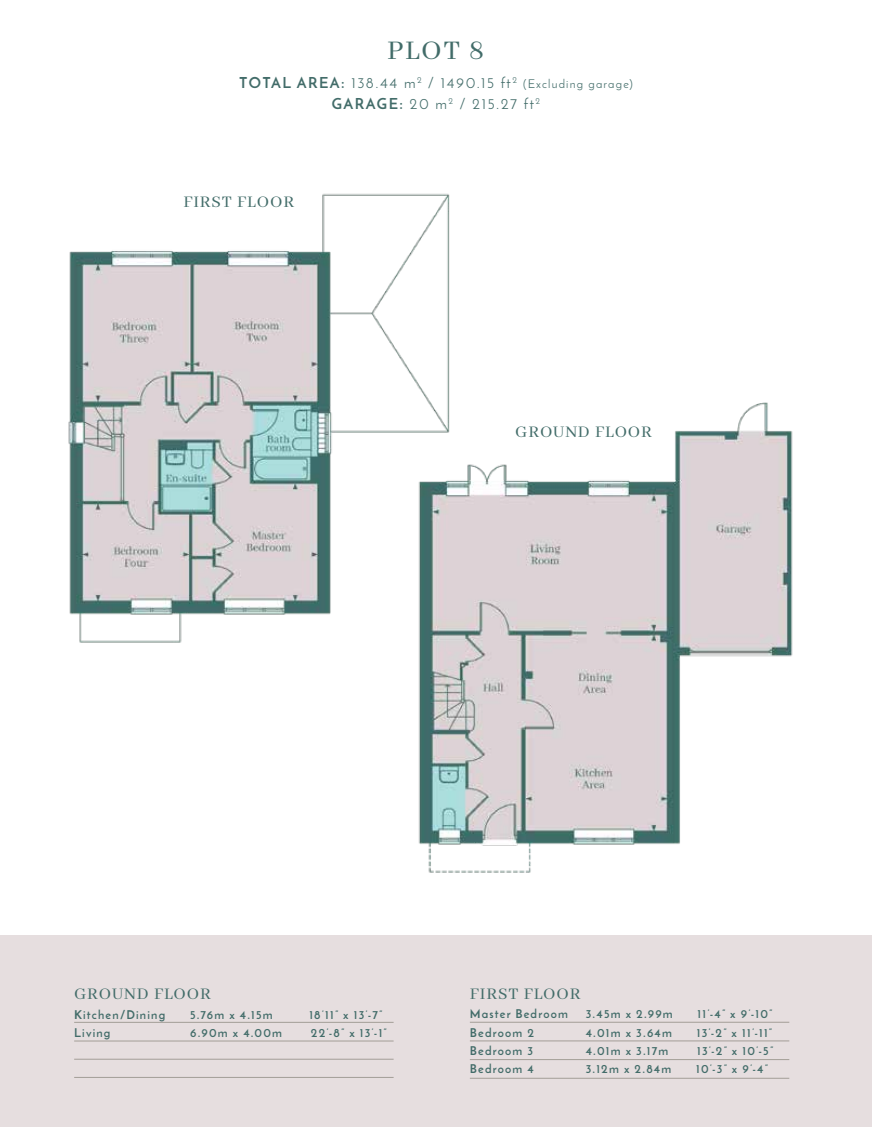
<style>
.page{position:relative;width:872px;height:1127px;background:#fff}
.page>*{position:absolute;margin:0;border:0;box-sizing:border-box;transform-origin:0 0}
.t1{font:30px "Abhaya Libre";color:#426c69}
.t2{font:18px "Abhaya Libre";letter-spacing:.05em;color:#426c69}
.t3{font:15px/21.1px "Josefin Sans";letter-spacing:.1em;color:#426c69;text-align:center}
.t4{font:700 12px "Josefin Sans";letter-spacing:.1em;color:#426c69}
.s1{font-weight:700}
.s2{font-size:12px}
</style>
<div class="page">
<div style="left:0;top:935px;width:872px;height:192px;background:#e6dedf"></div>
<hr style="left:74px;top:1022px;width:319px;height:1px;background:#a39e97">
<hr style="left:74px;top:1040px;width:319px;height:1px;background:#a39e97">
<hr style="left:470px;top:1022px;width:319px;height:1px;background:#a39e97">
<hr style="left:470px;top:1040px;width:319px;height:1px;background:#a39e97">
<hr style="left:470px;top:1059px;width:319px;height:1px;background:#a39e97">
<hr style="left:470px;top:1078px;width:319px;height:1px;background:#a39e97">
<hr style="left:74px;top:1059px;width:319px;height:1px;background:#a39e97">
<hr style="left:74px;top:1077px;width:319px;height:1px;background:#a39e97">
<img style="left:418px;top:402px;width:375px;height:471px">
<img style="left:68px;top:193px;width:403px;height:479px">
<h1 class="t1" style="left:387px;top:34px;width:99px">PLOT 8</h1>
<p class="t3" style="left:239px;top:72px;width:395px"><span class="s1">TOTAL AREA:</span> 138.44 m<sup>2</sup> / 1490.15 ft<sup>2</sup> <span class="s2">(Excluding garage)<br></span><span class="s1">GARAGE:</span> 20 m<sup>2</sup> / 215.27 ft<sup>2</sup></p>
<h2 class="t2" style="left:183px;top:192px;width:112px">FIRST FLOOR</h2>
<h2 class="t2" style="left:515px;top:422px;width:138px">GROUND FLOOR</h2>
<h2 class="t2" style="left:74px;top:984px;width:138px">GROUND FLOOR</h2>
<p class="t4" style="left:74px;top:1007px;width:93px">Kitchen/Dining</p>
<p class="t4" style="left:190px;top:1007px;width:84px">5.76m x 4.15m</p>
<p class="t4" style="left:309px;top:1007px;width:75px">18’11” x 13’-7”</p>
<p class="t4" style="left:74px;top:1025px;width:38px">Living</p>
<p class="t4" style="left:190px;top:1025px;width:93px">6.90m x 4.00m</p>
<p class="t4" style="left:311px;top:1025px;width:78px">22’-8” x 13’-1”</p>
<h2 class="t2" style="left:470px;top:984px;width:112px">FIRST FLOOR</h2>
<p class="t4" style="left:470px;top:1007px;width:100px">Master Bedroom</p>
<p class="t4" style="left:586px;top:1007px;width:88px">3.45m x 2.99m</p>
<p class="t4" style="left:697px;top:1007px;width:77px">11’-4” x 9’-10”</p>
<p class="t4" style="left:470px;top:1025px;width:66px">Bedroom 2</p>
<p class="t4" style="left:586px;top:1025px;width:88px">4.01m x 3.64m</p>
<p class="t4" style="left:697px;top:1025px;width:77px">13’-2” x 11’-11”</p>
<p class="t4" style="left:470px;top:1043px;width:65px">Bedroom 3</p>
<p class="t4" style="left:586px;top:1043px;width:84px">4.01m x 3.17m</p>
<p class="t4" style="left:697px;top:1043px;width:78px">13’-2” x 10’-5”</p>
<p class="t4" style="left:470px;top:1061px;width:65px">Bedroom 4</p>
<p class="t4" style="left:586px;top:1061px;width:87px">3.12m x 2.84m</p>
<p class="t4" style="left:696px;top:1061px;width:74px">10’-3” x 9’-4”</p>
</div>
